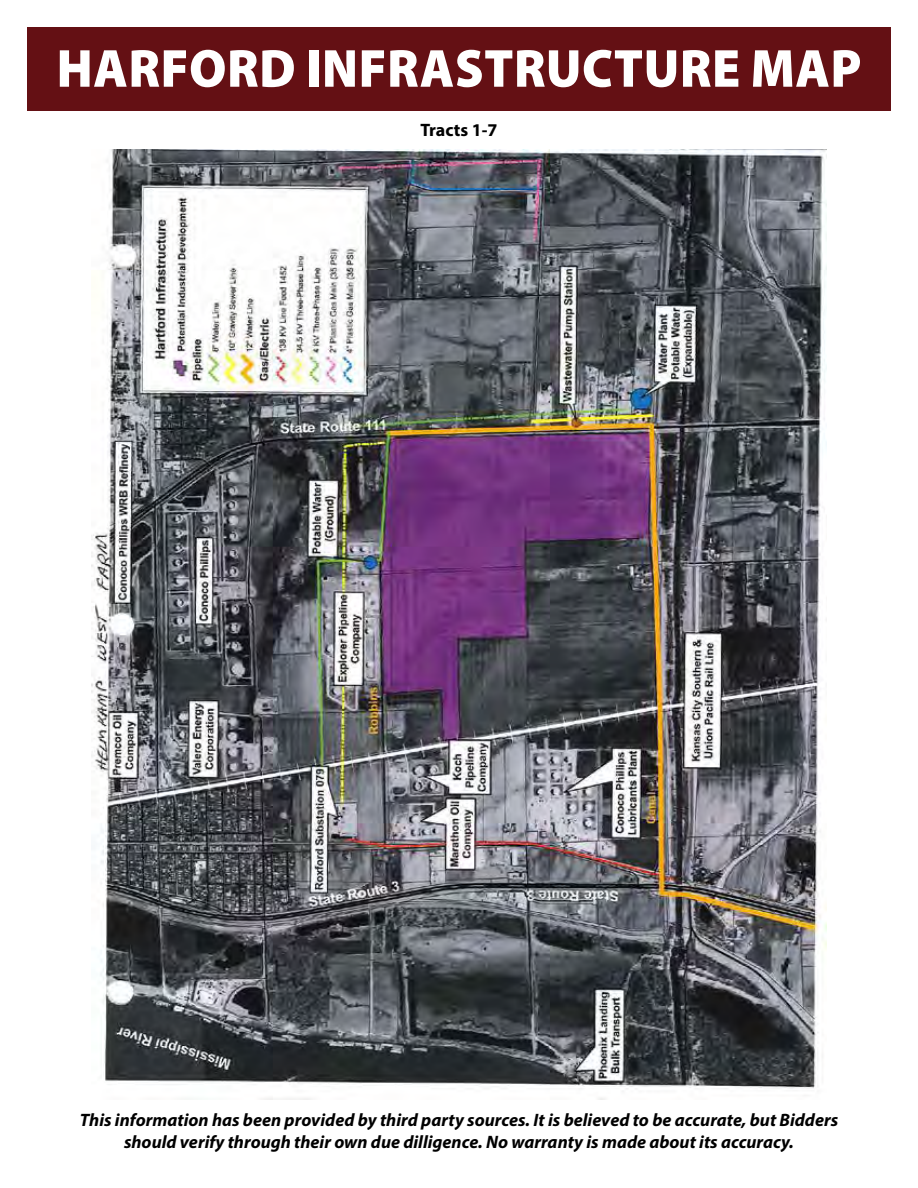
<style>
.page{position:relative;width:918px;height:1188px;background:#fff}
.page>*{position:absolute;margin:0;border:0;box-sizing:border-box;transform-origin:0 0}
.t1{font:900 54px "Myriad Pro";letter-spacing:.01em;color:#fff;scale:.95 1}
.t2{font:italic 700 18px/21.6px "Myriad Pro";color:#000;text-align:center}
.t3{font:700 18px "Myriad Pro";color:#000}
</style>
<div class="page">
<div style="left:27px;top:27px;width:864px;height:83px;background:#641014"></div>
<img style="left:92px;top:149px;width:734px;height:950px">
<h1 class="t1" style="left:57px;top:32px;width:849px">HARFORD INFRASTRUCTURE MAP</h1>
<p class="t3" style="left:420px;top:118px;width:79px">Tracts 1-7</p>
<p class="t2" style="left:80px;top:1108px;width:760px">This information has been provided by third party sources. It is believed to be accurate, but Bidders should verify through their own due dilligence. No warranty is made about its accuracy.</p>
</div>
